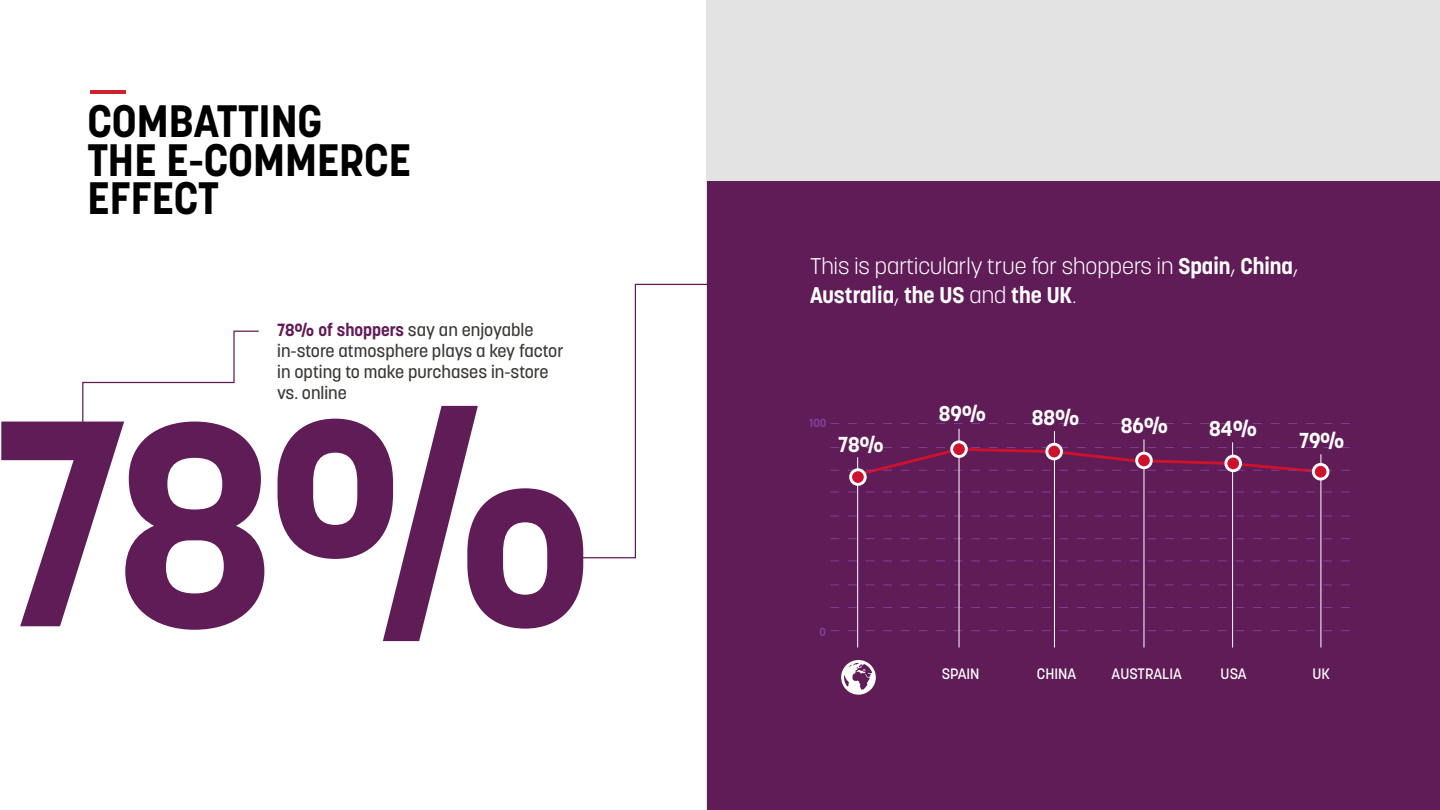
<style>
.page{position:relative;width:1440px;height:810px;background:#fff}
.page>*{position:absolute;margin:0;border:0;box-sizing:border-box;transform-origin:0 0}
.t1{font:700 290.38px "Korolev";color:#601c57}
.t2{font:700 45px/38.8px "Korolev";color:#000}
.t3{font:300 22.5px/28.8px "Korolev";color:#fff}
.t4{font:700 21.5px "Korolev";color:#fff}
.t5{font:500 17.5px/21.2px "Korolev";color:#3b3936}
.t6{font:500 15px "Korolev";color:#fff}
.t7{font:700 11.75px "Korolev";color:#7f3f98}
.s1{font-weight:700;color:#601c57}
.s2{font-weight:700}
</style>
<div class="page">
<div style="left:707px;top:0;width:733px;height:810px;background:#e2e3e2"></div>
<div style="left:707px;top:182px;width:733px;height:628px;background:#601c57"></div>
<svg style="left:580px;top:283px;width:127px;height:276px"></svg>
<hr style="left:90px;top:90px;width:36px;height:4px;background:#ce202f">
<svg style="left:82px;top:330px;width:177px;height:101px"></svg>
<svg style="left:830px;top:423px;width:520px;height:1px"></svg>
<svg style="left:830px;top:446px;width:520px;height:31px"></svg>
<svg style="left:830px;top:560px;width:520px;height:1px"></svg>
<svg style="left:830px;top:584px;width:520px;height:1px"></svg>
<svg style="left:830px;top:607px;width:520px;height:1px"></svg>
<svg style="left:830px;top:630px;width:520px;height:1px"></svg>
<svg style="left:830px;top:492px;width:520px;height:1px"></svg>
<svg style="left:830px;top:516px;width:520px;height:1px"></svg>
<svg style="left:830px;top:538px;width:520px;height:1px"></svg>
<hr style="left:1054px;top:431px;width:1px;height:217px;background:#fff">
<hr style="left:1143px;top:439px;width:1px;height:209px;background:#fff">
<hr style="left:1232px;top:442px;width:1px;height:206px;background:#fff">
<hr style="left:1320px;top:454px;width:1px;height:194px;background:#fff">
<hr style="left:857px;top:457px;width:1px;height:191px;background:#fff">
<hr style="left:959px;top:429px;width:1px;height:219px;background:#fff">
<div style="left:851px;top:470px;width:14px;height:14px;background:#cd122d;border-radius:50%"></div>
<div style="left:849px;top:468px;width:18px;height:18px;border:3px solid #fff;border-radius:50%"></div>
<div style="left:952px;top:442px;width:14px;height:15px;background:#cd122d;border-radius:50%"></div>
<div style="left:950px;top:440px;width:18px;height:18px;border:3px solid #fff;border-radius:50%"></div>
<div style="left:1047px;top:444px;width:14px;height:15px;background:#cd122d;border-radius:50%"></div>
<div style="left:1045px;top:443px;width:18px;height:17px;border:3px solid #fff;border-radius:50%"></div>
<div style="left:1137px;top:453px;width:14px;height:15px;background:#cd122d;border-radius:50%"></div>
<div style="left:1135px;top:452px;width:18px;height:17px;border:3px solid #fff;border-radius:50%"></div>
<div style="left:1226px;top:456px;width:15px;height:15px;background:#cd122d;border-radius:50%"></div>
<div style="left:1224px;top:455px;width:18px;height:17px;border:3px solid #fff;border-radius:50%"></div>
<div style="left:1313px;top:464px;width:15px;height:15px;background:#cd122d;border-radius:50%"></div>
<div style="left:1312px;top:463px;width:17px;height:17px;border:3px solid #fff;border-radius:50%"></div>
<svg style="left:841px;top:660px;width:35px;height:35px"></svg>
<h2 class="t2" style="left:88px;top:102px;width:325px">COMBATTING<br>THE E-COMMERCE<br>EFFECT</h2>
<p class="t5" style="left:277px;top:319px;width:288px"><span class="s1">78% of shoppers</span> say an enjoyable in-store atmosphere plays a key factor in opting to make purchases in-store vs. online</p>
<h1 class="t1" style="left:-8px;top:341px;width:608px">78%</h1>
<p class="t3" style="left:810px;top:252px;width:490px">This is particularly true for shoppers in <span class="s2">Spain</span>, <span class="s2">China</span>,<br><span class="s2">Australia</span>, <span class="s2">the US</span> and <span class="s2">the UK</span>.</p>
<p class="t4" style="left:939px;top:400px;width:49px">89%</p>
<p class="t7" style="left:810px;top:415px;width:18px">100</p>
<p class="t4" style="left:1032px;top:404px;width:49px">88%</p>
<p class="t4" style="left:1121px;top:412px;width:49px">86%</p>
<p class="t4" style="left:1209px;top:415px;width:50px">84%</p>
<p class="t4" style="left:838px;top:430px;width:47px">78%</p>
<p class="t4" style="left:1299px;top:427px;width:47px">79%</p>
<p class="t7" style="left:819px;top:624px;width:8px">0</p>
<p class="t6" style="left:942px;top:664px;width:39px">SPAIN</p>
<p class="t6" style="left:1037px;top:664px;width:41px">CHINA</p>
<p class="t6" style="left:1112px;top:664px;width:72px">AUSTRALIA</p>
<p class="t6" style="left:1221px;top:664px;width:27px">USA</p>
<p class="t6" style="left:1313px;top:664px;width:19px">UK</p>
</div>
